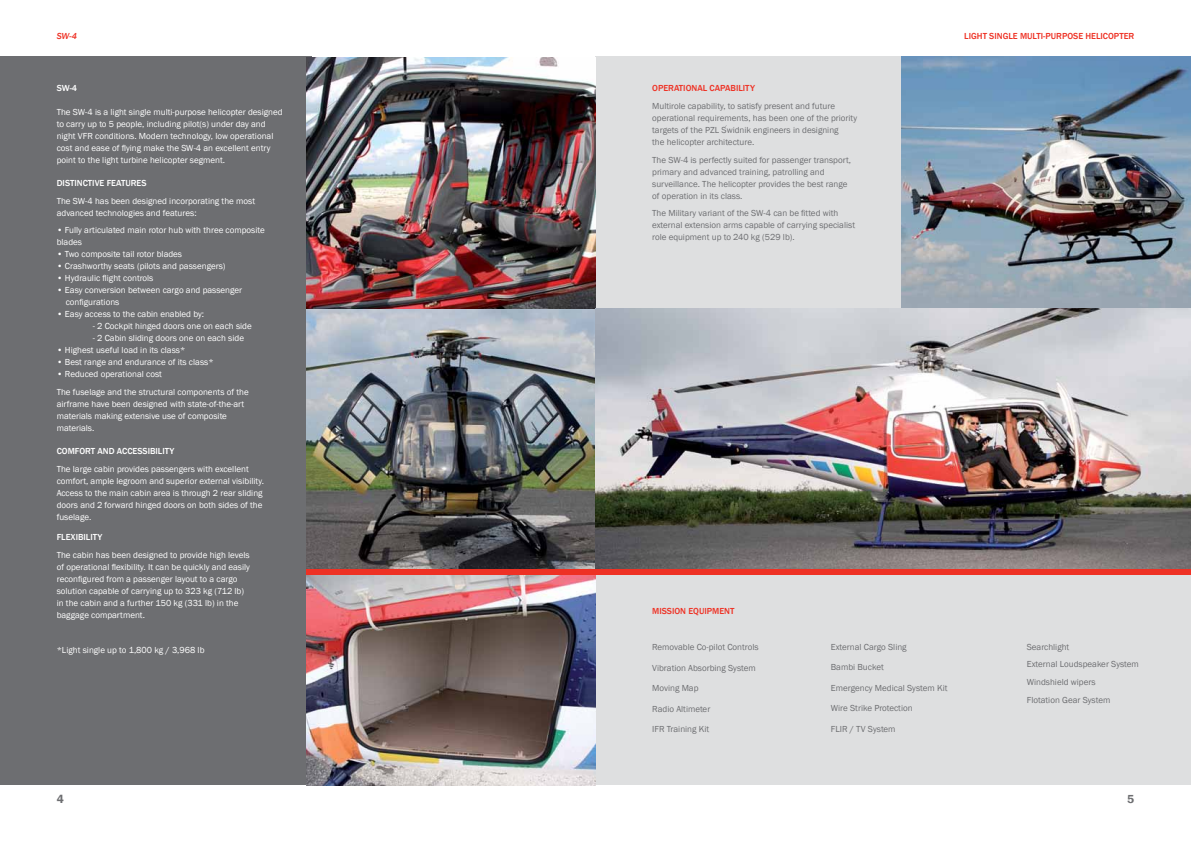
<style>
.page{position:relative;width:1191px;height:842px;background:#fff}
.page>*{position:absolute;margin:0;border:0;box-sizing:border-box;transform-origin:0 0}
.t1{font:600 12px "Franklin Gothic";color:#6d6e71}
.t2{font:9px/12px "Franklin Gothic";color:#fff}
.t3{font:9px/12px "Franklin Gothic";color:#6d6e71}
.t4{font:500 9px "Franklin Gothic";color:#ee3124}
.t5{font:500 9px "Franklin Gothic";color:#fff}
.t6{font:italic 500 9px "Franklin Gothic";color:#ee3124}
</style>
<div class="page">
<div style="left:0;top:57px;width:312px;height:728px;background:#6d6e71"></div>
<div style="left:595px;top:57px;width:306px;height:728px;background:#dedfe0"></div>
<img style="left:306px;top:57px;width:289px;height:728px">
<div style="left:595px;top:572px;width:596px;height:213px;background:#dedfe0"></div>
<img style="left:901px;top:57px;width:290px;height:251px">
<img style="left:595px;top:308px;width:596px;height:261px">
<div style="left:306px;top:569px;width:885px;height:6px;background:#ee3124"></div>
<p class="t6" style="left:57px;top:30px;width:22px">SW-4</p>
<p class="t4" style="left:964px;top:30px;width:172px">LIGHT SINGLE MULTI-PURPOSE HELICOPTER</p>
<p class="t5" style="left:57px;top:83px;width:22px">SW-4</p>
<p class="t2" style="left:57px;top:106px;width:227px">The SW-4 is a light single multi-purpose helicopter designed to carry up to 5 people, including pilot(s) under day and night VFR conditions. Modern technology, low operational cost and ease of flying make the SW-4 an excellent entry point to the light turbine helicopter segment.</p>
<p class="t5" style="left:57px;top:177px;width:91px">DISTINCTIVE FEATURES</p>
<p class="t2" style="left:57px;top:195px;width:200px">The SW-4 has been designed incorporating the most advanced technologies and features:</p>
<p class="t2" style="left:57px;top:224px;width:209px">• Fully articulated main rotor hub with three composite blades</p>
<p class="t2" style="left:57px;top:248px;width:127px">• Two composite tail rotor blades</p>
<p class="t2" style="left:57px;top:260px;width:170px">• Crashworthy seats (pilots and passengers)</p>
<p class="t2" style="left:57px;top:272px;width:98px">• Hydraulic flight controls</p>
<p class="t2" style="left:66px;top:284px;width:178px;text-indent:-9px">• Easy conversion between cargo and passenger configurations</p>
<p class="t2" style="left:57px;top:308px;width:149px">• Easy access to the cabin enabled by:</p>
<p class="t2" style="left:93px;top:320px;width:160px">- 2 Cockpit hinged doors one on each side</p>
<p class="t2" style="left:93px;top:332px;width:153px">- 2 Cabin sliding doors one on each side</p>
<p class="t2" style="left:57px;top:344px;width:130px">• Highest useful load in its class*</p>
<p class="t2" style="left:57px;top:356px;width:158px">• Best range and endurance of its class*</p>
<p class="t2" style="left:57px;top:366px;width:193px;line-height:17.7px">• Reduced operational cost<br>The fuselage and the structural components of the</p>
<p class="t2" style="left:57px;top:398px;width:189px">airframe have been designed with state-of-the-art materials making extensive use of composite materials.</p>
<p class="t5" style="left:57px;top:446px;width:119px">COMFORT AND ACCESSIBILITY</p>
<p class="t2" style="left:57px;top:463px;width:209px">The large cabin provides passengers with excellent comfort, ample legroom and superior external visibility.<br>Access to the main cabin area is through 2 rear sliding doors and 2 forward hinged doors on both sides of the fuselage.</p>
<p class="t5" style="left:57px;top:532px;width:47px">FLEXIBILITY</p>
<p class="t2" style="left:57px;top:549px;width:195px">The cabin has been designed to provide high levels of operational flexibility. It can be quickly and easily reconfigured from a passenger layout to a cargo solution capable of carrying up to 323 kg (712 lb) in the cabin and a further 150 kg (331 lb) in the baggage compartment.</p>
<p class="t2" style="left:57px;top:645px;width:149px">*Light single up to 1,800 kg / 3,968 lb</p>
<p class="t4" style="left:652px;top:83px;width:104px">OPERATIONAL CAPABILITY</p>
<p class="t3" style="left:652px;top:100px;width:206px">Multirole capability, to satisfy present and future operational requirements, has been one of the priority targets of the PZL Swidnik engineers in designing<br>the helicopter architecture.</p>
<p class="t3" style="left:652px;top:154px;width:200px">The SW-4 is perfectly suited for passenger transport, primary and advanced training, patrolling and surveillance. The helicopter provides the best range of operation in its class.</p>
<p class="t3" style="left:652px;top:208px;width:204px">The Military variant of the SW-4 can be fitted with external extension arms capable of carrying specialist role equipment up to 240 kg (529 lb).</p>
<p class="t4" style="left:652px;top:605px;width:84px">MISSION EQUIPMENT</p>
<p class="t3" style="left:652px;top:641px;width:108px">Removable Co-pilot Controls</p>
<p class="t3" style="left:652px;top:662px;width:105px">Vibration Absorbing System</p>
<p class="t3" style="left:652px;top:682px;width:48px">Moving Map</p>
<p class="t3" style="left:652px;top:703px;width:60px">Radio Altimeter</p>
<p class="t3" style="left:652px;top:723px;width:59px">IFR Training Kit</p>
<p class="t3" style="left:831px;top:641px;width:77px">External Cargo Sling</p>
<p class="t3" style="left:831px;top:661px;width:54px">Bambi Bucket</p>
<p class="t3" style="left:831px;top:682px;width:118px">Emergency Medical System Kit</p>
<p class="t3" style="left:831px;top:702px;width:83px">Wire Strike Protection</p>
<p class="t3" style="left:831px;top:723px;width:66px">FLIR / TV System</p>
<p class="t3" style="left:1026px;top:638px;width:114px;line-height:17.7px">Searchlight<br>External Loudspeaker System<br>Windshield wipers<br>Flotation Gear System</p>
<h1 class="t1" style="left:57px;top:791px;width:9px">4</h1>
<h1 class="t1" style="left:1127px;top:791px;width:9px">5</h1>
</div>
